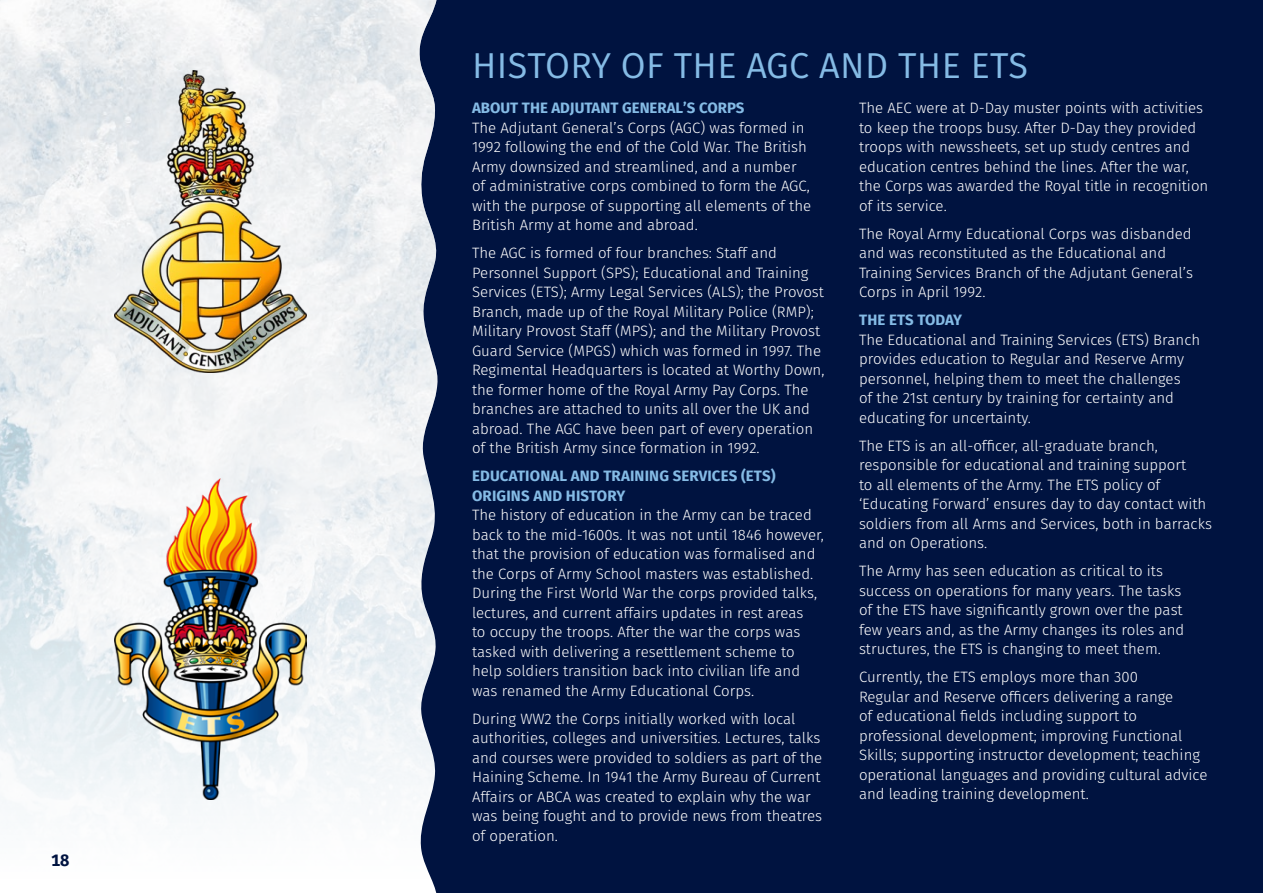
<style>
.page{position:relative;width:1263px;height:893px;background:#fff}
.page>*{position:absolute;margin:0;border:0;box-sizing:border-box;transform-origin:0 0}
.t1{font:36px "Fira Sans";letter-spacing:.01em;color:#85bbe5}
.t2{font:700 16.5px "Fira Sans";color:#001340}
.Body{font:300 15px/19.5px "Fira Sans";color:#fff}
.Body-2{font:700 15px/19.5px "Fira Sans";letter-spacing:.01em;color:#85bbe5}
</style>
<div class="page">
<div style="left:293px;top:0;width:970px;height:893px;background:#001340"></div>
<img style="left:0;top:0;width:438px;height:893px">
<img style="left:115px;top:478px;width:191px;height:321px">
<img style="left:115px;top:70px;width:191px;height:303px">
<p class="t2" style="left:51px;top:849px;width:20px">18</p>
<p class="t1" style="left:472px;top:40px;width:557px">HISTORY OF THE AGC AND THE ETS</p>
<p class="Body-2" style="left:472px;top:98px;width:274px">ABOUT THE ADJUTANT GENERAL’S CORPS</p>
<p class="Body" style="left:472px;top:118px;width:341px">The Adjutant General’s Corps (AGC) was formed in 1992 following the end of the Cold War. The British Army downsized and streamlined, and a number of administrative corps combined to form the AGC, with the purpose of supporting all elements of the British Army at home and abroad.</p>
<p class="Body" style="left:472px;top:243px;width:354px">The AGC is formed of four branches: Staff and Personnel Support (SPS); Educational and Training Services (ETS); Army Legal Services (ALS); the Provost Branch, made up of the Royal Military Police (RMP); Military Provost Staff (MPS); and the Military Provost Guard Service (MPGS) which was formed in 1997. The Regimental Headquarters is located at Worthy Down, the former home of the Royal Army Pay Corps. The branches are attached to units all over the UK and abroad. The AGC have been part of every operation of the British Army since formation in 1992.</p>
<p class="Body-2" style="left:472px;top:466px;width:305px">EDUCATIONAL AND TRAINING SERVICES (ETS)<br>ORIGINS AND HISTORY</p>
<p class="Body" style="left:472px;top:505px;width:353px">The history of education in the Army can be traced back to the mid-1600s. It was not until 1846 however, that the provision of education was formalised and the Corps of Army School masters was established.<br>During the First World War the corps provided talks, lectures, and current affairs updates in rest areas<br>to occupy the troops. After the war the corps was tasked with delivering a resettlement scheme to help soldiers transition back into civilian life and was renamed the Army Educational Corps.</p>
<p class="Body" style="left:472px;top:709px;width:352px">During WW2 the Corps initially worked with local authorities, colleges and universities. Lectures, talks and courses were provided to soldiers as part of the Haining Scheme. In 1941 the Army Bureau of Current Affairs or ABCA was created to explain why the war was being fought and to provide news from theatres of operation.</p>
<p class="Body" style="left:859px;top:98px;width:351px">The AEC were at D-Day muster points with activities to keep the troops busy. After D-Day they provided troops with newssheets, set up study centres and education centres behind the lines. After the war, the Corps was awarded the Royal title in recognition of its service.</p>
<p class="Body" style="left:859px;top:224px;width:336px">The Royal Army Educational Corps was disbanded and was reconstituted as the Educational and Training Services Branch of the Adjutant General’s Corps in April 1992.</p>
<p class="Body-2" style="left:859px;top:310px;width:104px">THE ETS TODAY</p>
<p class="Body" style="left:859px;top:330px;width:343px">The Educational and Training Services (ETS) Branch provides education to Regular and Reserve Army personnel, helping them to meet the challenges<br>of the 21st century by training for certainty and educating for uncertainty.</p>
<p class="Body" style="left:859px;top:436px;width:354px">The ETS is an all-officer, all-graduate branch, responsible for educational and training support<br>to all elements of the Army. The ETS policy of ‘Educating Forward’ ensures day to day contact with soldiers from all Arms and Services, both in barracks and on Operations.</p>
<p class="Body" style="left:859px;top:561px;width:327px">The Army has seen education as critical to its success on operations for many years. The tasks of the ETS have significantly grown over the past few years and, as the Army changes its roles and structures, the ETS is changing to meet them.</p>
<p class="Body" style="left:859px;top:667px;width:350px">Currently, the ETS employs more than 300<br>Regular and Reserve officers delivering a range<br>of educational fields including support to professional development; improving Functional Skills; supporting instructor development; teaching operational languages and providing cultural advice and leading training development.</p>
</div>
